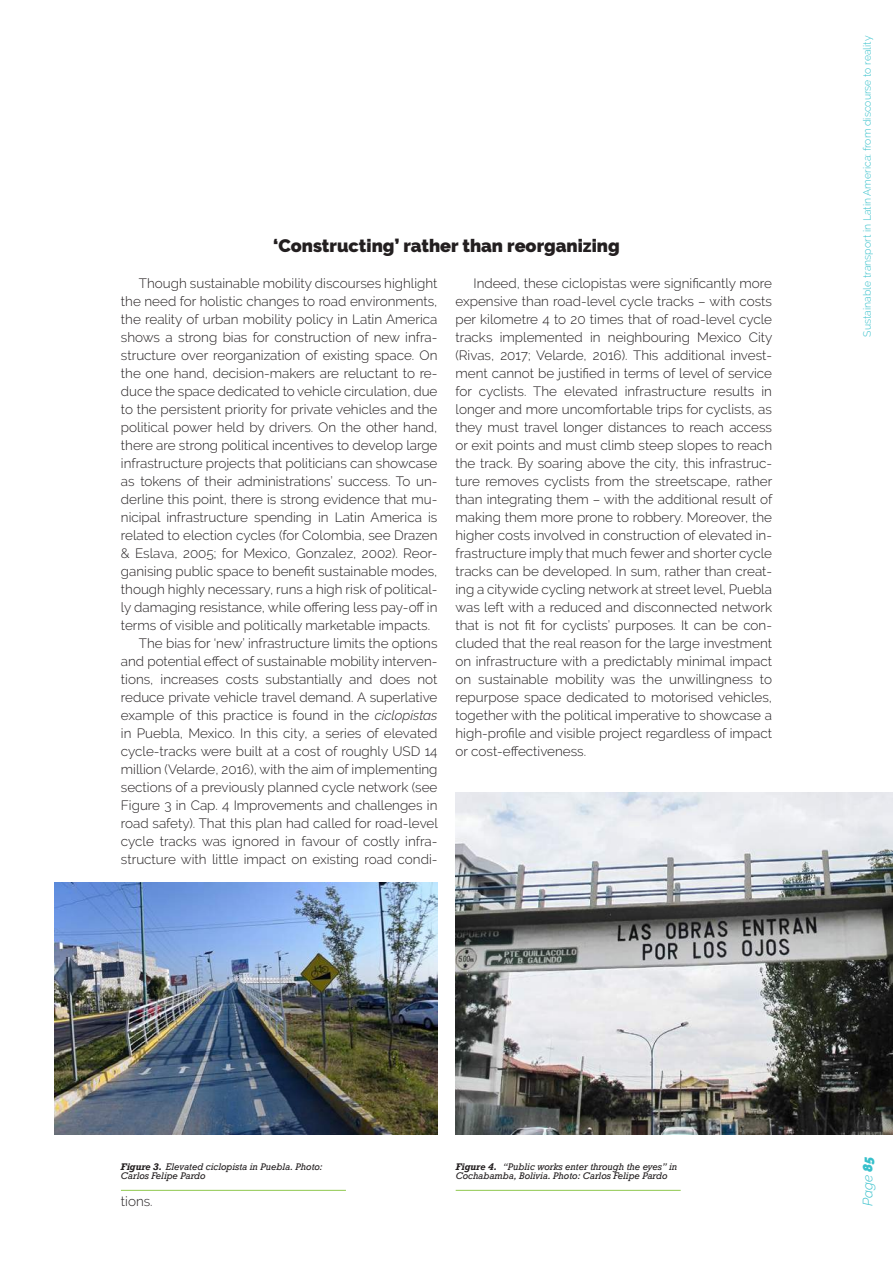
<style>
.page{position:relative;width:893px;height:1263px;background:#fff}
.page>*{position:absolute;margin:0;border:0;box-sizing:border-box;transform-origin:0 0}
.t1{font:900 18px "Raleway";color:#231f20}
.t2{font:300 13.5px/18px "Raleway";color:#231f20;text-align:justify}
.t3{font:italic 300 13.5px "Raleway";color:#37c0cb}
.t4{font:300 10.5px "Raleway";color:#37c0cb}
.t5{font:italic 9px/9px "Rockwell";color:#231f20}
.s1{font-style:italic}
.s2{font-weight:700}
.s3{font-weight:900}
</style>
<div class="page">
<hr style="left:121px;top:1190px;width:225px;height:1px;background:#8fc84f">
<img style="left:54px;top:882px;width:383px;height:252px">
<img style="left:455px;top:792px;width:438px;height:342px">
<hr style="left:456px;top:1190px;width:225px;height:1px;background:#8fc84f">
<h1 class="t1" style="left:273px;top:235px;width:348px">‘Constructing’ rather than reorganizing</h1>
<p class="t2" style="left:139px;top:274px;width:300px">Though sustainable mobility discourses highlight</p>
<p class="t2" style="left:121px;top:292px;width:318px">the need for holistic changes to road environments,</p>
<p class="t2" style="left:121px;top:310px;width:318px">the reality of urban mobility policy in Latin America</p>
<p class="t2" style="left:121px;top:328px;width:318px">shows a strong bias for construction of new infra-</p>
<p class="t2" style="left:121px;top:346px;width:318px">structure over reorganization of existing space. On</p>
<p class="t2" style="left:121px;top:364px;width:318px">the one hand, decision-makers are reluctant to re-</p>
<p class="t2" style="left:121px;top:382px;width:318px">duce the space dedicated to vehicle circulation, due</p>
<p class="t2" style="left:121px;top:400px;width:318px">to the persistent priority for private vehicles and the</p>
<p class="t2" style="left:121px;top:418px;width:318px">political power held by drivers. On the other hand,</p>
<p class="t2" style="left:121px;top:436px;width:318px">there are strong political incentives to develop large</p>
<p class="t2" style="left:121px;top:454px;width:318px">infrastructure projects that politicians can showcase</p>
<p class="t2" style="left:121px;top:472px;width:318px">as tokens of their administrations’ success. To un-</p>
<p class="t2" style="left:121px;top:490px;width:318px">derline this point, there is strong evidence that mu-</p>
<p class="t2" style="left:121px;top:508px;width:318px">nicipal infrastructure spending in Latin America is</p>
<p class="t2" style="left:121px;top:526px;width:318px">related to election cycles (for Colombia, see Drazen</p>
<p class="t2" style="left:121px;top:544px;width:318px">&amp; Eslava, 2005; for Mexico, Gonzalez, 2002). Reor-</p>
<p class="t2" style="left:121px;top:562px;width:318px">ganising public space to benefit sustainable modes,</p>
<p class="t2" style="left:121px;top:580px;width:318px">though highly necessary, runs a high risk of political-</p>
<p class="t2" style="left:121px;top:598px;width:318px">ly damaging resistance, while offering less pay-off in</p>
<p class="t2" style="left:121px;top:616px;width:311px">terms of visible and politically marketable impacts.</p>
<p class="t2" style="left:139px;top:634px;width:300px">The bias for ‘new’ infrastructure limits the options</p>
<p class="t2" style="left:121px;top:652px;width:318px">and potential effect of sustainable mobility interven-</p>
<p class="t2" style="left:121px;top:670px;width:318px">tions, increases costs substantially and does not</p>
<p class="t2" style="left:121px;top:688px;width:318px">reduce private vehicle travel demand. A superlative</p>
<p class="t2" style="left:121px;top:706px;width:318px">example of this practice is found in the <span class="s1">ciclopistas</span></p>
<p class="t2" style="left:121px;top:724px;width:318px">in Puebla, Mexico. In this city, a series of elevated</p>
<p class="t2" style="left:121px;top:742px;width:318px">cycle-tracks were built at a cost of roughly USD 14</p>
<p class="t2" style="left:121px;top:760px;width:318px">million (Velarde, 2016), with the aim of implementing</p>
<p class="t2" style="left:121px;top:778px;width:318px">sections of a previously planned cycle network (see</p>
<p class="t2" style="left:121px;top:796px;width:318px">Figure 3 in Cap. 4 Improvements and challenges in</p>
<p class="t2" style="left:121px;top:814px;width:318px">road safety). That this plan had called for road-level</p>
<p class="t2" style="left:121px;top:832px;width:318px">cycle tracks was ignored in favour of costly infra-</p>
<p class="t2" style="left:121px;top:850px;width:318px">structure with little impact on existing road condi-</p>
<p class="t2" style="left:455px;top:274px;width:318px;text-indent:18px">Indeed, these ciclopistas were significantly more expensive than road-level cycle tracks – with costs per kilometre 4 to 20 times that of road-level cycle tracks implemented in neighbouring Mexico City (Rivas, 2017; Velarde, 2016). This additional invest&shy;ment cannot be justified in terms of level of service for cyclists. The elevated infrastructure results in longer and more uncomfortable trips for cyclists, as they must travel longer distances to reach access or exit points and must climb steep slopes to reach the track. By soaring above the city, this infrastruc&shy;ture removes cyclists from the streetscape, rather than integrating them – with the additional result of making them more prone to robbery. Moreover, the higher costs involved in construction of elevated in&shy;frastructure imply that much fewer and shorter cycle tracks can be developed. In sum, rather than creat&shy;ing a citywide cycling network at street level, Puebla was left with a reduced and disconnected network that is not fit for cyclists’ purposes. It can be con&shy;cluded that the real reason for the large investment on infrastructure with a predictably minimal impact on sustainable mobility was the unwillingness to repurpose space dedicated to motorised vehicles, together with the political imperative to showcase a high-profile and visible project regardless of impact or cost-effectiveness.</p>
<p class="t4" style="left:861px;top:337px;width:302px;rotate:-90deg">Sustainable transport in Latin America: from discourse to reality</p>
<p class="t5" style="left:121px;top:1162px;width:203px"><span class="s2">Figure 3.</span> Elevated ciclopista in Puebla. Photo:<br>Carlos Felipe Pardo</p>
<p class="t5" style="left:456px;top:1162px;width:223px"><span class="s2">Figure 4.</span> “Public works enter through the eyes” in<br>Cochabamba, Bolivia. Photo: Carlos Felipe Pardo</p>
<p class="t2" style="left:121px;top:1192px;width:33px">tions.</p>
<p class="t3" style="left:860px;top:1206px;width:52px;rotate:-90deg">Page <span class="s3">85</span></p>
</div>
